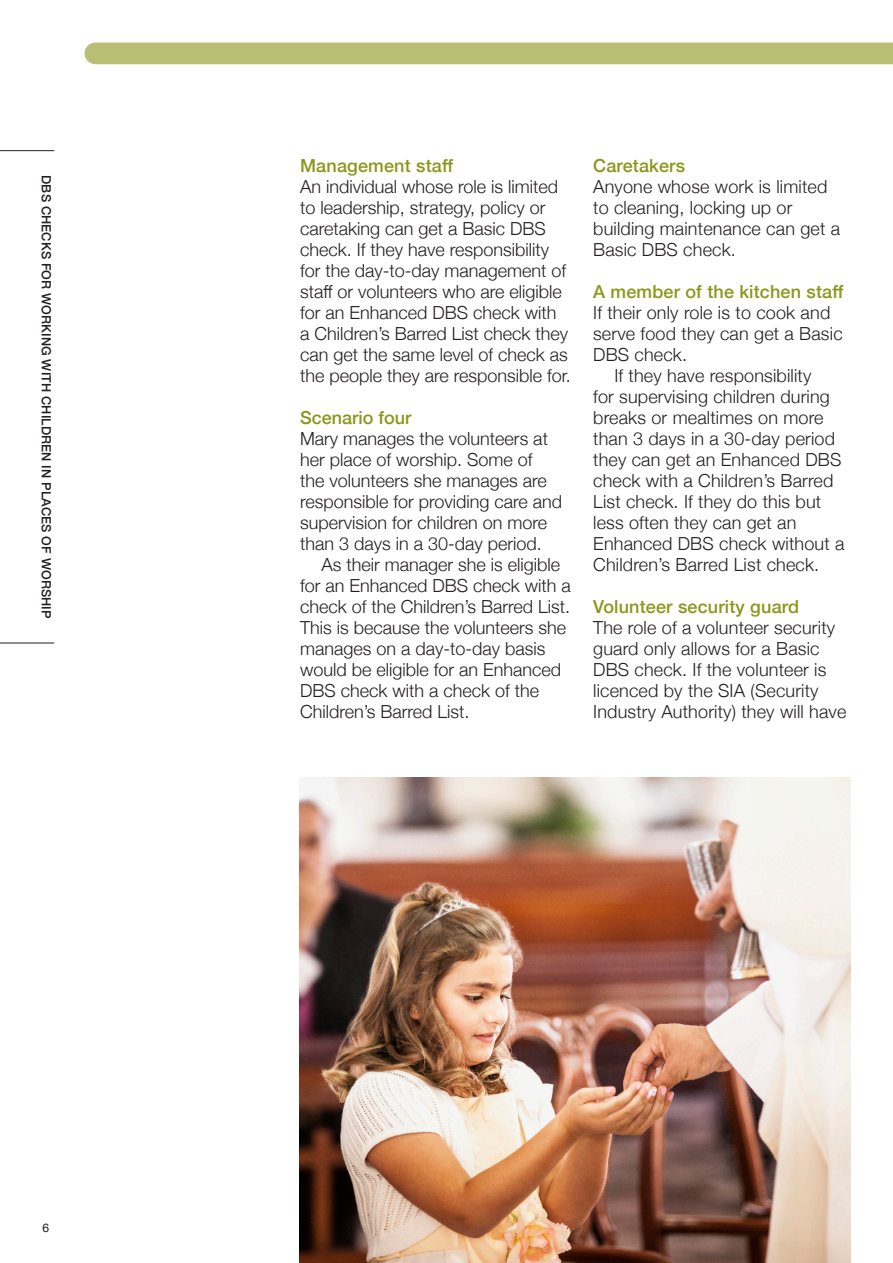
<style>
.page{position:relative;width:893px;height:1263px;background:#fff}
.page>*{position:absolute;margin:0;border:0;box-sizing:border-box;transform-origin:0 0}
.t1{font:300 18px/21px "Helvetica Neue";color:#231f20}
.t2{font:500 18px "Helvetica Neue";letter-spacing:.01em;color:#8b971b}
.t3{font:500 12.75px "Helvetica Neue";letter-spacing:.01em;color:#231f20}
.t4{font:12px "Helvetica Neue";color:#231f20}
</style>
<div class="page">
<hr style="left:0;top:150px;width:54px;height:1px;background:#231f20">
<hr style="left:0;top:643px;width:54px;height:1px;background:#231f20">
<div style="left:85px;top:43px;width:808px;height:21px;background:#b9c076"></div>
<img style="left:300px;top:777px;width:550px;height:486px">
<p class="t3" style="left:57px;top:175px;width:445px;rotate:90deg">DBS CHECKS FOR WORKING WITH CHILDREN IN PLACES OF WORSHIP</p>
<p class="t4" style="left:43px;top:1219px;width:8px">6</p>
<p class="t2" style="left:300px;top:151px;width:154px">Management staff</p>
<p class="t1" style="left:300px;top:174px;width:272px">An individual whose role is limited to leadership, strategy, policy or caretaking can get a Basic DBS check. If they have responsibility for the day-to-day management of staff or volunteers who are eligible for an Enhanced DBS check with<br>a Children’s Barred List check they can get the same level of check as the people they are responsible for.</p>
<p class="t2" style="left:300px;top:403px;width:113px">Scenario four</p>
<p class="t1" style="left:300px;top:426px;width:264px">Mary manages the volunteers at her place of worship. Some of<br>the volunteers she manages are responsible for providing care and supervision for children on more than 3 days in a 30-day period.</p>
<p class="t1" style="left:300px;top:552px;width:272px;text-indent:21px">As their manager she is eligible for an Enhanced DBS check with a check of the Children’s Barred List.<br>This is because the volunteers she manages on a day-to-day basis would be eligible for an Enhanced<br>DBS check with a check of the<br>Children’s Barred List.</p>
<p class="t2" style="left:593px;top:151px;width:93px">Caretakers</p>
<p class="t1" style="left:593px;top:174px;width:248px">Anyone whose work is limited to cleaning, locking up or building maintenance can get a<br>Basic DBS check.</p>
<p class="t2" style="left:593px;top:277px;width:252px">A member of the kitchen staff</p>
<p class="t1" style="left:593px;top:300px;width:251px">If their only role is to cook and serve food they can get a Basic<br>DBS check.</p>
<p class="t1" style="left:593px;top:363px;width:253px;text-indent:21px">If they have responsibility<br>for supervising children during breaks or mealtimes on more than 3 days in a 30-day period they can get an Enhanced DBS check with a Children’s Barred<br>List check. If they do this but less often they can get an<br>Enhanced DBS check without a<br>Children’s Barred List check.</p>
<p class="t2" style="left:593px;top:592px;width:207px">Volunteer security guard</p>
<p class="t1" style="left:593px;top:615px;width:255px">The role of a volunteer security guard only allows for a Basic<br>DBS check. If the volunteer is licenced by the SIA (Security<br>Industry Authority) they will have</p>
</div>
